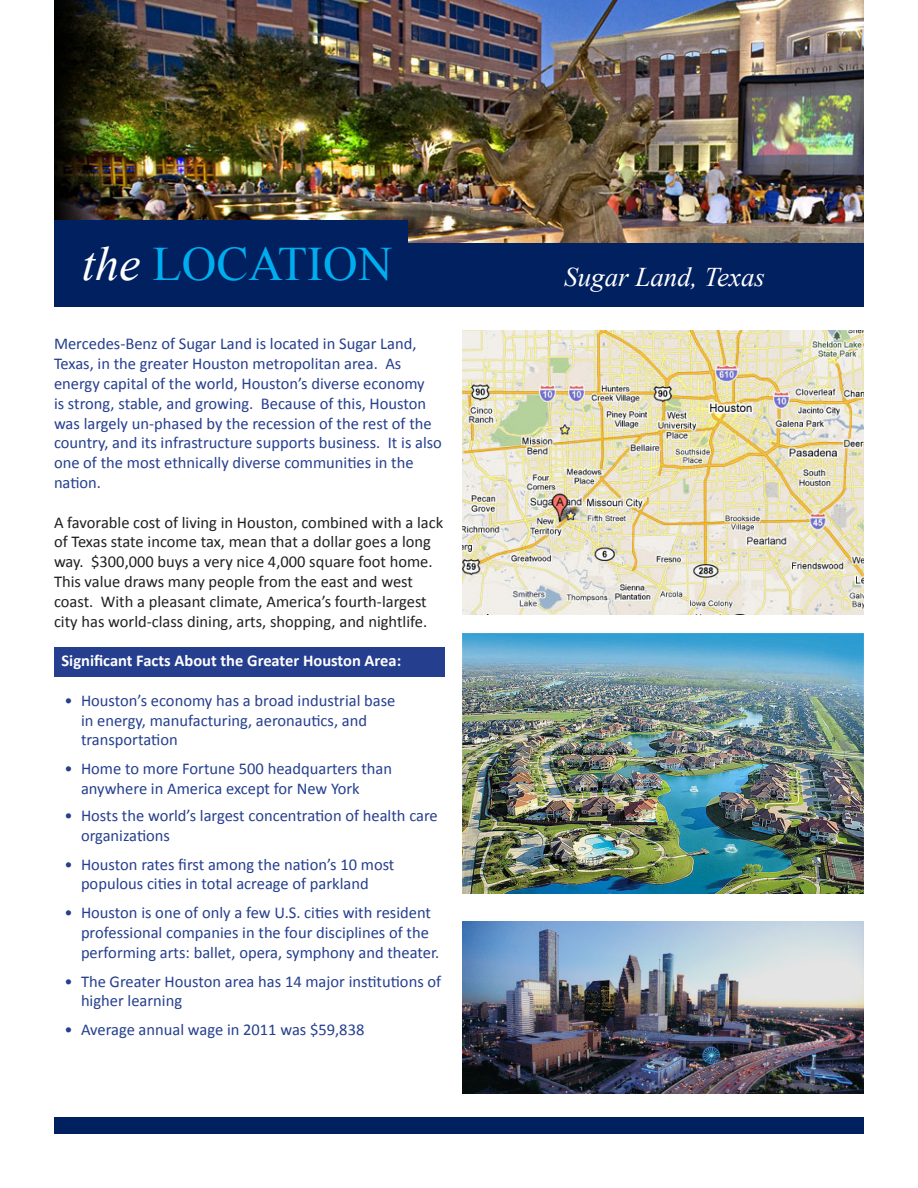
<style>
.page{position:relative;width:918px;height:1188px;background:#fff}
.page>*{position:absolute;margin:0;border:0;box-sizing:border-box;transform-origin:0 0}
.t1{font:48px "Times New Roman";color:#00aeef}
.t2{font:italic 27px "Times New Roman";color:#fff}
.t3{font:16.5px/19.8px "Calibri";color:#253f8e}
.t4{font:16.5px/19.8px "Calibri";color:#231f20}
.t5{font:700 16.5px "Calibri";color:#fff}
.s1{font-style:italic;color:#fff}
</style>
<div class="page">
<div style="left:54px;top:648px;width:390px;height:29px;background:#253f8e"></div>
<div style="left:54px;top:1118px;width:810px;height:16px;background:#002060"></div>
<img style="left:54px;top:0;width:810px;height:243px">
<div style="left:54px;top:220px;width:354px;height:87px;background:#002060"></div>
<div style="left:54px;top:243px;width:810px;height:64px;background:#002060"></div>
<img style="left:462px;top:634px;width:402px;height:260px">
<img style="left:462px;top:922px;width:402px;height:171px">
<img style="left:462px;top:330px;width:402px;height:284px">
<p class="t1" style="left:82px;top:232px;width:162px"><span class="s1">the</span> LOCATI</p>
<p class="t1" style="left:323px;top:232px;width:71px">ON</p>
<p class="t3" style="left:54px;top:333px;width:390px">Mercedes-Benz of Sugar Land is located in Sugar Land, Texas, in the greater Houston metropolitan area. As energy capital of the world, Houston’s diverse economy<br>is strong, stable, and growing. Because of this, Houston was largely un-phased by the recession of the rest of the country, and its infrastructure supports business. It is also one of the most ethnically diverse communities in the nation.</p>
<p class="t4" style="left:54px;top:511px;width:391px">A favorable cost of living in Houston, combined with a lack of Texas state income tax, mean that a dollar goes a long way. $300,000 buys a very nice 4,000 square foot home.<br>This value draws many people from the east and west coast. With a pleasant climate, America’s fourth-largest city has world-class dining, arts, shopping, and nightlife.</p>
<p class="t5" style="left:62px;top:650px;width:341px">Significant Facts About the Greater Houston Area:</p>
<p class="t3" style="left:81px;top:690px;width:316px;text-indent:-16px">• Houston’s economy has a broad industrial base in energy, manufacturing, aeronautics, and transportation</p>
<p class="t3" style="left:81px;top:758px;width:313px;text-indent:-16px">• Home to more Fortune 500 headquarters than anywhere in America except for New York</p>
<p class="t3" style="left:81px;top:805px;width:358px;text-indent:-16px">• Hosts the world’s largest concentration of health care organizations</p>
<p class="t3" style="left:64px;top:853px;width:332px;text-align:center">• Houston rates first among the nation’s 10 most populous cities in total acreage of parkland</p>
<p class="t3" style="left:81px;top:902px;width:360px;text-indent:-16px">• Houston is one of only a few U.S. cities with resident professional companies in the four disciplines of the performing arts: ballet, opera, symphony and theater.</p>
<p class="t3" style="left:81px;top:970px;width:362px;text-indent:-16px">• The Greater Houston area has 14 major institutions of higher learning</p>
<p class="t3" style="left:64px;top:1019px;width:301px">• Average annual wage in 2011 was $59,838</p>
<p class="t2" style="left:564px;top:259px;width:202px">Sugar Land, Texas</p>
</div>
